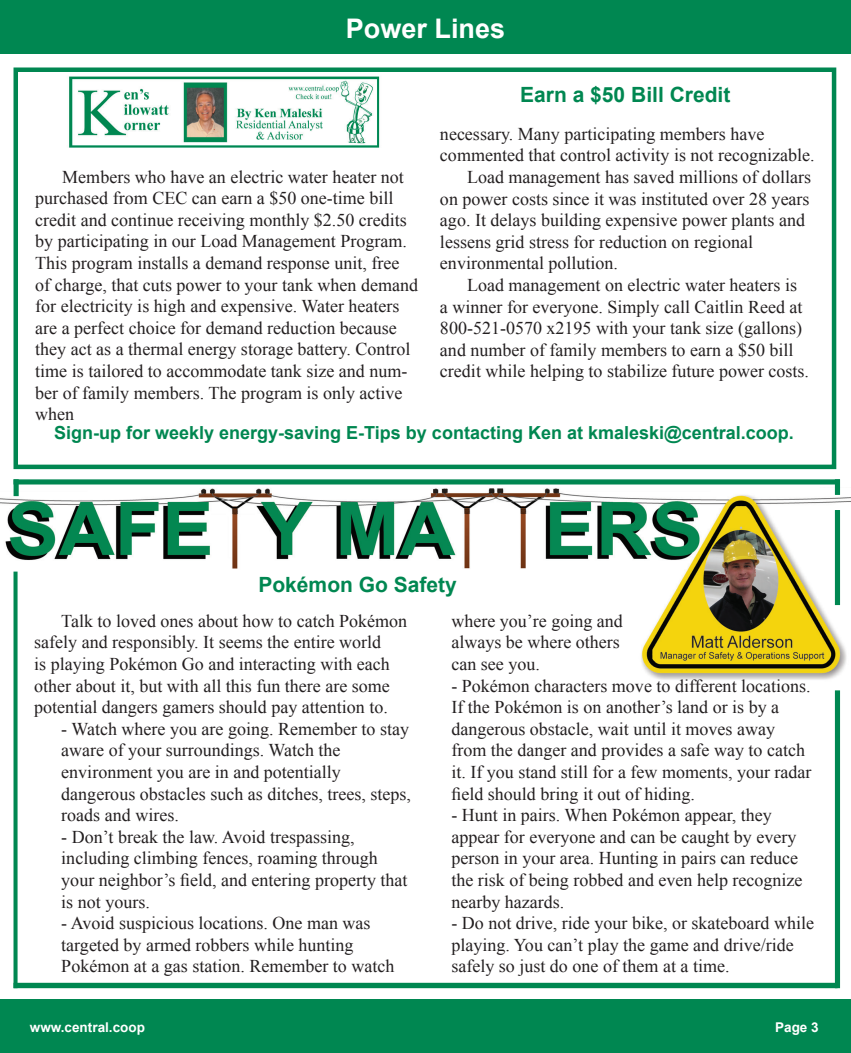
<style>
.page{position:relative;width:851px;height:1053px;background:#fff}
.page>*{position:absolute;margin:0;border:0;box-sizing:border-box;transform-origin:0 0}
.t1{font:700 27px "Arial";color:#fff}
.t2{font:700 21px "Arial";color:#008751}
.t3{font:18px/21.6px "Times New Roman";color:#231f20}
.t4{font:700 18px "Arial";color:#008751}
.t5{font:700 13.5px "Arial";color:#fff}
</style>
<div class="page">
<div style="left:0;top:999px;width:850px;height:54px;background:#008751"></div>
<div style="left:0;top:0;width:850px;height:54px;background:#008751"></div>
<div style="left:14px;top:983px;width:823px;height:5px;background:#008751"></div>
<img style="left:0;top:487px;width:850px;height:195px">
<svg style="left:14px;top:572px;width:4px;height:416px;fill:#008751"></svg>
<svg style="left:834px;top:690px;width:6px;height:298px;fill:#008751"></svg>
<svg style="left:14px;top:485px;width:5px;height:11px"></svg>
<svg style="left:14px;top:479px;width:820px;height:6px;fill:#008751"></svg>
<svg style="left:834px;top:479px;width:6px;height:16px"></svg>
<svg style="left:834px;top:510px;width:6px;height:95px"></svg>
<div style="left:14px;top:68px;width:822px;height:401px;border:4px solid #008751"></div>
<img style="left:69px;top:76px;width:311px;height:72px">
<p class="t1" style="left:346px;top:10px;width:161px">Power Lines</p>
<p class="t2" style="left:520px;top:81px;width:212px">Earn a $50 Bill Credit</p>
<p class="t3" style="left:440px;top:123px;width:326px">necessary. Many participating members have</p>
<p class="t3" style="left:440px;top:144px;width:376px">commented that control activity is not recognizable.</p>
<p class="t3" style="left:440px;top:166px;width:372px;text-indent:27px">Load management has saved millions of dollars on power costs since it was instituted over 28 years ago. It delays building expensive power plants and lessens grid stress for reduction on regional environmental pollution.</p>
<p class="t3" style="left:440px;top:274px;width:370px;text-indent:27px">Load management on electric water heaters is a winner for everyone. Simply call Caitlin Reed at 800-521-0570 x2195 with your tank size (gallons) and number of family members to earn a $50 bill credit while helping to stabilize future power costs.</p>
<p class="t3" style="left:35px;top:165px;width:384px;text-indent:27px">Members who have an electric water heater not purchased from CEC can earn a $50 one-time bill credit and continue receiving monthly $2.50 credits by participating in our Load Management Program.<br>This program installs a demand response unit, free of charge, that cuts power to your tank when demand for electricity is high and expensive. Water heaters are a perfect choice for demand reduction because they act as a thermal energy storage battery. Control time is tailored to accommodate tank size and num&shy;ber of family members. The program is only active when</p>
<p class="t4" style="left:54px;top:421px;width:741px">Sign-up for weekly energy-saving E-Tips by contacting Ken at kmaleski@central.coop.</p>
<p class="t2" style="left:258px;top:571px;width:200px">Pokémon Go Safety</p>
<p class="t3" style="left:451px;top:610px;width:173px">where you’re going and</p>
<p class="t3" style="left:451px;top:631px;width:170px">always be where others</p>
<p class="t3" style="left:451px;top:653px;width:90px">can see you.</p>
<p class="t3" style="left:451px;top:674px;width:361px">- Pokémon characters move to different locations.</p>
<p class="t3" style="left:451px;top:696px;width:329px">If the Pokémon is on another’s land or is by a</p>
<p class="t3" style="left:451px;top:718px;width:325px">dangerous obstacle, wait until it moves away</p>
<p class="t3" style="left:451px;top:739px;width:355px">from the danger and provides a safe way to catch</p>
<p class="t3" style="left:451px;top:761px;width:361px">it. If you stand still for a few moments, your radar</p>
<p class="t3" style="left:451px;top:782px;width:245px">field should bring it out of hiding.</p>
<p class="t3" style="left:451px;top:804px;width:322px">- Hunt in pairs. When Pokémon appear, they</p>
<p class="t3" style="left:451px;top:826px;width:346px">appear for everyone and can be caught by every</p>
<p class="t3" style="left:451px;top:847px;width:348px">person in your area. Hunting in pairs can reduce</p>
<p class="t3" style="left:451px;top:869px;width:352px">the risk of being robbed and even help recognize</p>
<p class="t3" style="left:451px;top:890px;width:114px">nearby hazards.</p>
<p class="t3" style="left:451px;top:912px;width:364px">- Do not drive, ride your bike, or skateboard while</p>
<p class="t3" style="left:451px;top:934px;width:344px">playing. You can’t play the game and drive/ride</p>
<p class="t3" style="left:451px;top:955px;width:279px">safely so just do one of them at a time.</p>
<p class="t3" style="left:34px;top:610px;width:374px;text-indent:27px">Talk to loved ones about how to catch Pokémon safely and responsibly. It seems the entire world<br>is playing Pokémon Go and interacting with each other about it, but with all this fun there are some potential dangers gamers should pay attention to.</p>
<p class="t3" style="left:61px;top:718px;width:349px">- Watch where you are going. Remember to stay</p>
<p class="t3" style="left:61px;top:739px;width:281px">aware of your surroundings. Watch the</p>
<p class="t3" style="left:61px;top:761px;width:281px">environment you are in and potentially</p>
<p class="t3" style="left:61px;top:782px;width:351px">dangerous obstacles such as ditches, trees, steps,</p>
<p class="t3" style="left:61px;top:804px;width:119px">roads and wires.</p>
<p class="t3" style="left:61px;top:826px;width:295px">- Don’t break the law. Avoid trespassing,</p>
<p class="t3" style="left:61px;top:847px;width:318px">including climbing fences, roaming through</p>
<p class="t3" style="left:61px;top:869px;width:348px">your neighbor’s field, and entering property that</p>
<p class="t3" style="left:61px;top:890px;width:90px">is not yours.</p>
<p class="t3" style="left:61px;top:912px;width:311px">- Avoid suspicious locations. One man was</p>
<p class="t3" style="left:61px;top:934px;width:294px">targeted by armed robbers while hunting</p>
<p class="t3" style="left:61px;top:955px;width:334px">Pokémon at a gas station. Remember to watch</p>
<p class="t5" style="left:34px;top:1013px;width:117px">www.central.coop</p>
<p class="t5" style="left:773px;top:1011px;width:45px">Page 3</p>
<p class="t5" style="left:775px;top:1018px;width:45px">Page 3</p>
<p class="t5" style="left:30px;top:1018px;width:117px">www.central.coop</p>
</div>
